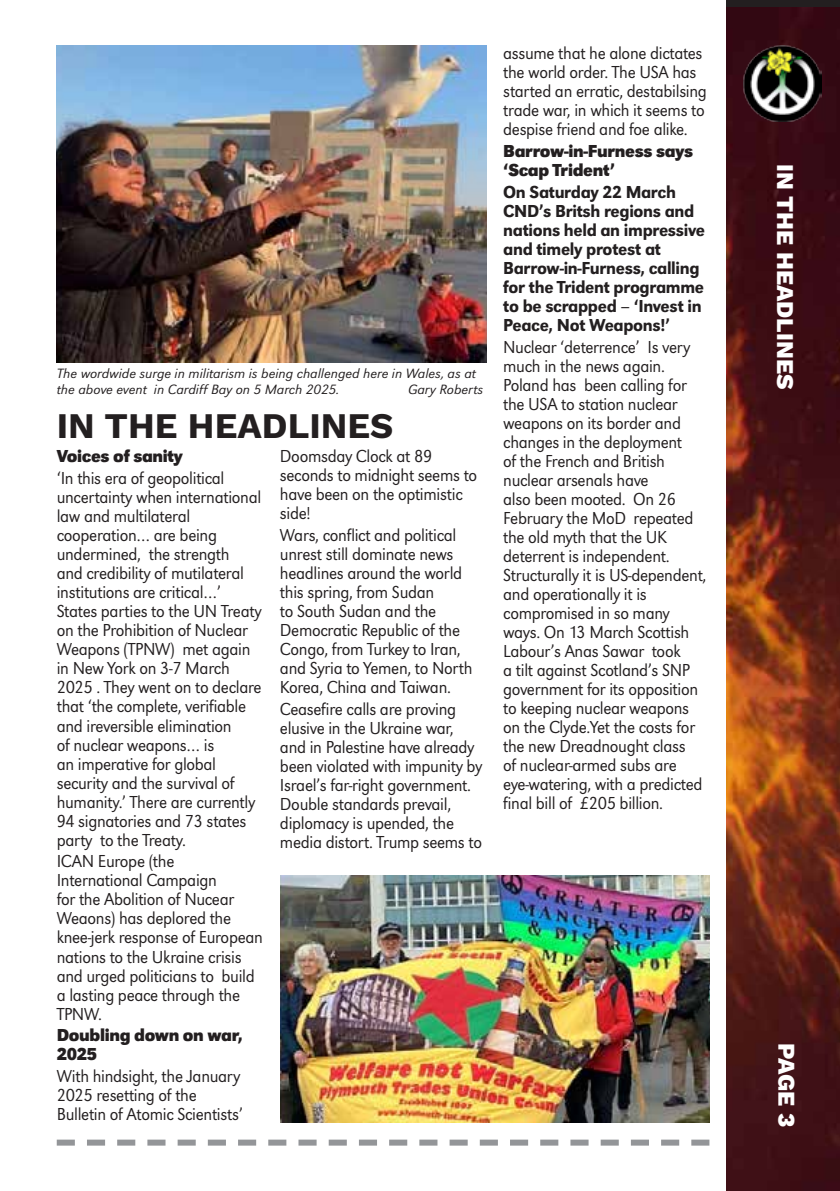
<style>
.page{position:relative;width:840px;height:1191px;background:#fff}
.page>*{position:absolute;margin:0;border:0;box-sizing:border-box;transform-origin:0 0}
.t1{font:700 36px "Work Sans";color:#231f20}
.t2{font:800 24px "Work Sans";color:#fff}
.t3{font:18px/19px "URW Grotesk T Ligh";letter-spacing:-.02em;color:#231f20;scale:.95 1}
.t4{font:500 18px/19px "URW Grotesk T";letter-spacing:-.02em;color:#231f20;scale:.95 1}
.t5{font:700 18px/19px "URW Grotesk T";letter-spacing:-.02em;color:#231f20;scale:.95 1}
.t6{font:14px/16px "URW Grotesk T Ligh Ital";color:#231f20}
</style>
<div class="page">
<img style="left:726px;top:7px;width:113px;height:1184px">
<img style="left:743px;top:45px;width:77px;height:76px">
<svg style="left:57px;top:1139px;width:652px;height:6px"></svg>
<img style="left:56px;top:45px;width:430px;height:318px">
<img style="left:280px;top:875px;width:429px;height:248px">
<p class="t6" style="left:57px;top:365px;width:420px">The wordwide surge in militarism is being challenged here in Wales, as at the above event in Cardiff Bay on 5 March 2025.</p>
<p class="t6" style="left:408px;top:381px;width:77px">Gary Roberts</p>
<h1 class="t1" style="left:57px;top:398px;width:338px">IN THE HEADLINES</h1>
<p class="t5" style="left:57px;top:447px;width:134px">Voices of sanity</p>
<p class="t3" style="left:57px;top:469px;width:217px">‘In this era of geopolitical uncertainty when international law and multilateral cooperation… are being undermined, the strength<br>and credibility of mutilateral institutions are critical…’<br>States parties to the UN Treaty on the Prohibition of Nuclear<br>Weapons (TPNW) met again in New York on 3-7 March<br>2025 . They went on to declare that ‘the complete, verifiable and ireversible elimination<br>of nuclear weapons… is<br>an imperative for global security and the survival of humanity.’ There are currently<br>94 signatories and 73 states party to the Treaty.</p>
<p class="t3" style="left:57px;top:852px;width:218px">ICAN Europe (the<br>International Campaign<br>for the Abolition of Nucear<br>Weaons) has deplored the knee-jerk response of European nations to the Ukraine crisis and urged politicians to build a lasting peace through the<br>TPNW.</p>
<p class="t5" style="left:57px;top:1025px;width:197px">Doubling down on war,<br>2025</p>
<p class="t3" style="left:57px;top:1066px;width:198px">With hindsight, the January<br>2025 resetting of the<br>Bulletin of Atomic Scientists’</p>
<p class="t3" style="left:280px;top:446px;width:209px">Doomsday Clock at 89 seconds to midnight seems to have been on the optimistic side!</p>
<p class="t3" style="left:280px;top:525px;width:204px">Wars, conflict and political unrest still dominate news headlines around the world this spring, from Sudan<br>to South Sudan and the<br>Democratic Republic of the<br>Congo, from Turkey to Iran, and Syria to Yemen, to North<br>Korea, China and Taiwan.</p>
<p class="t3" style="left:280px;top:699px;width:214px">Ceasefire calls are proving elusive in the Ukraine war, and in Palestine have already been violated with impunity by<br>Israel’s far-right government.<br>Double standards prevail, diplomacy is upended, the media distort. Trump seems to</p>
<p class="t3" style="left:503px;top:44px;width:216px">assume that he alone dictates the world order. The USA has started an erratic, destabilsing trade war, in which it seems to despise friend and foe alike.</p>
<p class="t5" style="left:503px;top:142px;width:201px">Barrow-in-Furness says ‘Scap Trident’</p>
<p class="t4" style="left:503px;top:182px;width:214px">On Saturday 22 March<br>CND’s Britsh regions and nations held an impressive and timely protest at<br>Barrow-in-Furness, calling for the Trident programme to be scrapped – ‘Invest in<br>Peace, Not Weapons!’</p>
<p class="t3" style="left:503px;top:337px;width:215px">Nuclear ‘deterrence’ Is very much in the news again.<br>Poland has been calling for the USA to station nuclear weapons on its border and changes in the deployment<br>of the French and British nuclear arsenals have<br>also been mooted. On 26<br>February the MoD repeated the old myth that the UK deterrent is independent.<br>Structurally it is US-dependent, and operationally it is compromised in so many ways. On 13 March Scottish<br>Labour’s Anas Sawar took<br>a tilt against Scotland’s SNP government for its opposition to keeping nuclear weapons on the Clyde.Yet the costs for the new Dreadnought class<br>of nuclear-armed subs are eye-watering, with a predicted final bill of £205 billion.</p>
<h2 class="t2" style="left:803px;top:164px;width:226px;rotate:90deg">IN THE HEADLINES</h2>
<h2 class="t2" style="left:804px;top:1043px;width:85px;rotate:90deg">PAGE 3</h2>
</div>
